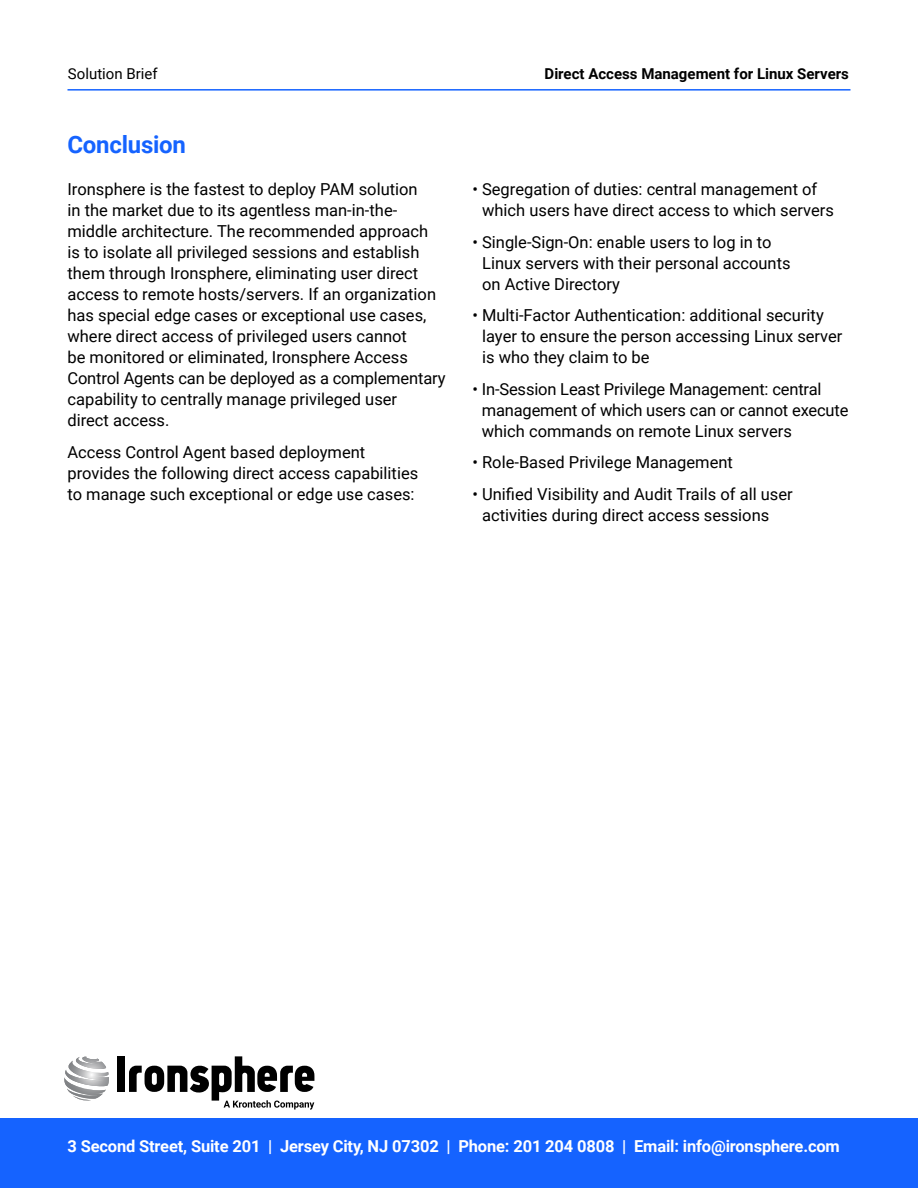
<style>
.page{position:relative;width:918px;height:1188px;background:#fff}
.page>*{position:absolute;margin:0;border:0;box-sizing:border-box;transform-origin:0 0}
.t1{font:700 24px "Roboto";letter-spacing:-.01em;color:#1563ff}
.t2{font:16.5px/21px "Roboto";color:#000}
.t3{font:700 16.5px "Roboto";letter-spacing:-.01em;color:#fff}
.t4{font:700 15px "Roboto";color:#000}
.t5{font:15px "Roboto";color:#000}
</style>
<div class="page">
<hr style="left:68px;top:89px;width:782px;height:2px;background:#1563ff">
<div style="left:0;top:1119px;width:918px;height:69px;background:#1563ff"></div>
<div style="left:117px;top:1056px;width:7px;height:36px;background:#000"></div>
<svg style="left:129px;top:1056px;width:185px;height:54px"></svg>
<svg style="left:64px;top:1057px;width:45px;height:44px"></svg>
<p class="t5" style="left:68px;top:63px;width:91px">Solution Brief</p>
<p class="t4" style="left:545px;top:63px;width:306px">Direct Access Management for Linux Servers</p>
<h1 class="t1" style="left:68px;top:128px;width:120px">Conclusion</h1>
<p class="t2" style="left:68px;top:178px;width:380px">Ironsphere is the fastest to deploy PAM solution<br>in the market due to its agentless man-in-the&shy;middle architecture. The recommended approach<br>is to isolate all privileged sessions and establish them through Ironsphere, eliminating user direct access to remote hosts/servers. If an organization has special edge cases or exceptional use cases, where direct access of privileged users cannot<br>be monitored or eliminated, Ironsphere Access Control Agents can be deployed as a complementary capability to centrally manage privileged user<br>direct access.</p>
<p class="t2" style="left:68px;top:441px;width:352px">Access Control Agent based deployment provides the following direct access capabilities to manage such exceptional or edge use cases:</p>
<p class="t2" style="left:482px;top:178px;width:353px;text-indent:-10px">• Segregation of duties: central management of which users have direct access to which servers</p>
<p class="t2" style="left:482px;top:231px;width:310px;text-indent:-10px">• Single-Sign-On: enable users to log in to<br>Linux servers with their personal accounts on Active Directory</p>
<p class="t2" style="left:482px;top:304px;width:362px;text-indent:-10px">• Multi-Factor Authentication: additional security layer to ensure the person accessing Linux server is who they claim to be</p>
<p class="t2" style="left:482px;top:378px;width:368px;text-indent:-9px">• In-Session Least Privilege Management: central management of which users can or cannot execute which commands on remote Linux servers</p>
<p class="t2" style="left:472px;top:451px;width:262px">• Role-Based Privilege Management</p>
<p class="t2" style="left:482px;top:483px;width:312px;text-indent:-10px">• Unified Visibility and Audit Trails of all user activities during direct access sessions</p>
<p class="t3" style="left:68px;top:1135px;width:774px">3 Second Street, Suite 201 | Jersey City, NJ 07302 | Phone: 201 204 0808 | Email: info@ironsphere.com</p>
</div>
